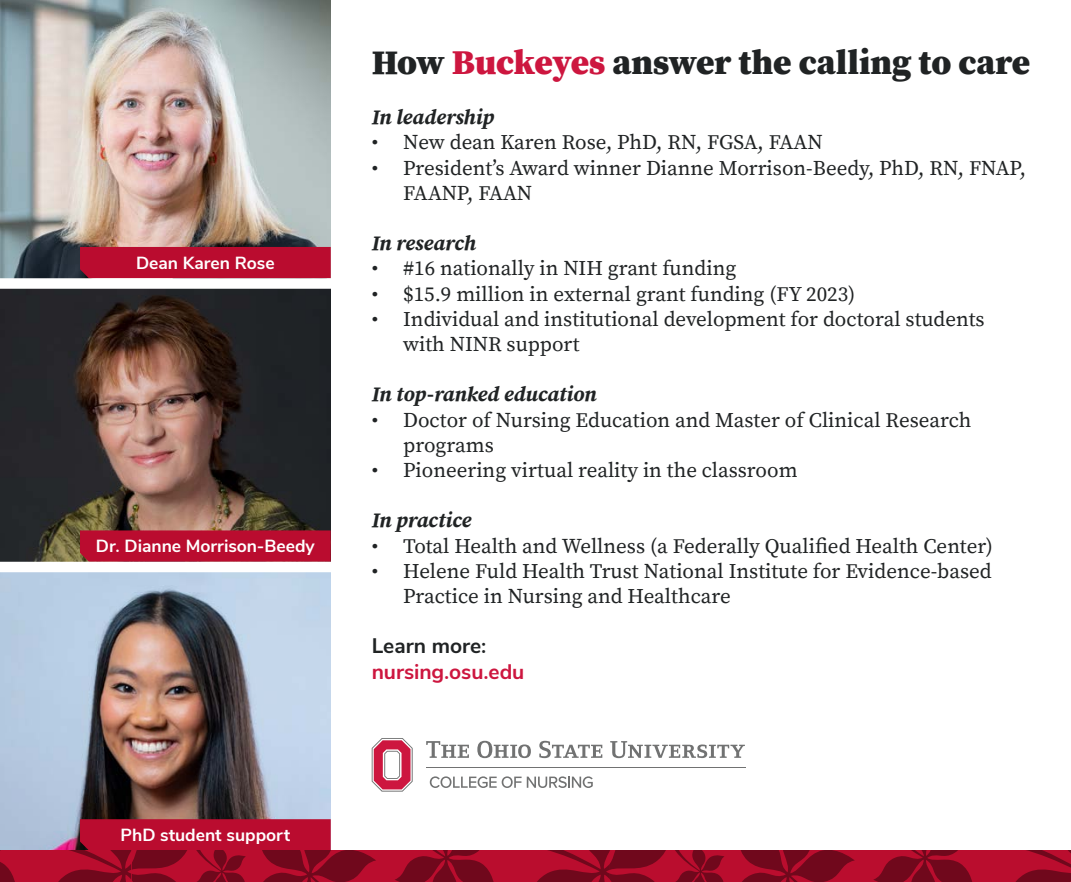
<style>
.page{position:relative;width:1071px;height:882px;background:#fff}
.page>*{position:absolute;margin:0;border:0;box-sizing:border-box;transform-origin:0 0}
.t1{font:900 35px "Buckeye Serif 2";color:#202324}
.t2{font:21px/25.2px "Buckeye Serif 2";color:#202324}
.t3{font:italic 700 21px "Buckeye Serif 2";letter-spacing:-.005em;color:#202324}
.t4{font:700 21px "Buckeye Sans 2";color:#cd163f}
.t5{font:700 21px "Buckeye Sans 2";color:#202324}
.t6{font:700 17.5px "Buckeye Sans 2";color:#fff}
.s1{color:#cd163f}
</style>
<div class="page">
<img style="left:0;top:0;width:331px;height:850px">
<svg style="left:80px;top:530px;width:251px;height:32px;background:#b80f30"></svg>
<div style="left:80px;top:247px;width:251px;height:31px;background:#ba0c2f"></div>
<div style="left:0;top:278px;width:340px;height:11px;background:#fff"></div>
<div style="left:0;top:562px;width:334px;height:10px;background:#fff"></div>
<svg style="left:372px;top:738px;width:41px;height:54px"></svg>
<hr style="left:426px;top:767px;width:320px;height:1px;background:#717272">
<svg style="left:426px;top:741px;width:43px;height:17px"></svg>
<svg style="left:477px;top:741px;width:54px;height:17px"></svg>
<svg style="left:539px;top:741px;width:63px;height:17px"></svg>
<svg style="left:610px;top:741px;width:135px;height:17px"></svg>
<svg style="left:430px;top:776px;width:163px;height:12px"></svg>
<div style="left:610px;top:850px;width:461px;height:32px;background:#ba0d2e"></div>
<svg style="left:873px;top:850px;width:100px;height:32px"></svg>
<svg style="left:1015px;top:850px;width:56px;height:32px"></svg>
<div style="left:131px;top:850px;width:479px;height:32px;background:#ba0d2e"></div>
<svg style="left:395px;top:850px;width:99px;height:32px"></svg>
<svg style="left:537px;top:850px;width:318px;height:32px"></svg>
<div style="left:0;top:850px;width:131px;height:32px;background:#ba0d2e"></div>
<svg style="left:0;top:850px;width:15px;height:32px"></svg>
<svg style="left:23px;top:819px;width:353px;height:63px"></svg>
<p class="t6" style="left:136px;top:252px;width:140px">Dean Karen Rose</p>
<p class="t6" style="left:96px;top:535px;width:220px">Dr. Dianne Morrison-Beedy</p>
<h1 class="t1" style="left:372px;top:42px;width:660px">How <span class="s1">Buckeyes</span> answer the calling to care</h1>
<p class="t3" style="left:372px;top:105px;width:124px">In leadership</p>
<p class="t2" style="left:372px;top:131px;width:453px">• New dean Karen Rose, PhD, RN, FGSA, FAAN</p>
<p class="t2" style="left:403px;top:156px;width:624px;text-indent:-32px">• President’s Award winner Dianne Morrison-Beedy, PhD, RN, FNAP,<br>FAANP, FAAN</p>
<p class="t3" style="left:372px;top:231px;width:106px">In research</p>
<p class="t2" style="left:372px;top:257px;width:366px">• #16 nationally in NIH grant funding</p>
<p class="t2" style="left:372px;top:282px;width:485px">• $15.9 million in external grant funding (FY 2023)</p>
<p class="t2" style="left:403px;top:307px;width:583px;text-indent:-32px">• Individual and institutional development for doctoral students with NINR support</p>
<p class="t3" style="left:372px;top:382px;width:227px">In top-ranked education</p>
<p class="t2" style="left:403px;top:408px;width:570px;text-indent:-32px">• Doctor of Nursing Education and Master of Clinical Research programs</p>
<p class="t2" style="left:372px;top:458px;width:427px">• Pioneering virtual reality in the classroom</p>
<p class="t3" style="left:372px;top:508px;width:101px">In practice</p>
<p class="t2" style="left:372px;top:534px;width:623px">• Total Health and Wellness (a Federally Qualified Health Center)</p>
<p class="t2" style="left:403px;top:559px;width:590px;text-indent:-32px">• Helene Fuld Health Trust National Institute for Evidence-based<br>Practice in Nursing and Healthcare</p>
<p class="t5" style="left:372px;top:633px;width:116px">Learn more:</p>
<p class="t4" style="left:372px;top:658px;width:154px">nursing.osu.edu</p>
<p class="t6" style="left:121px;top:824px;width:171px">PhD student support</p>
</div>
